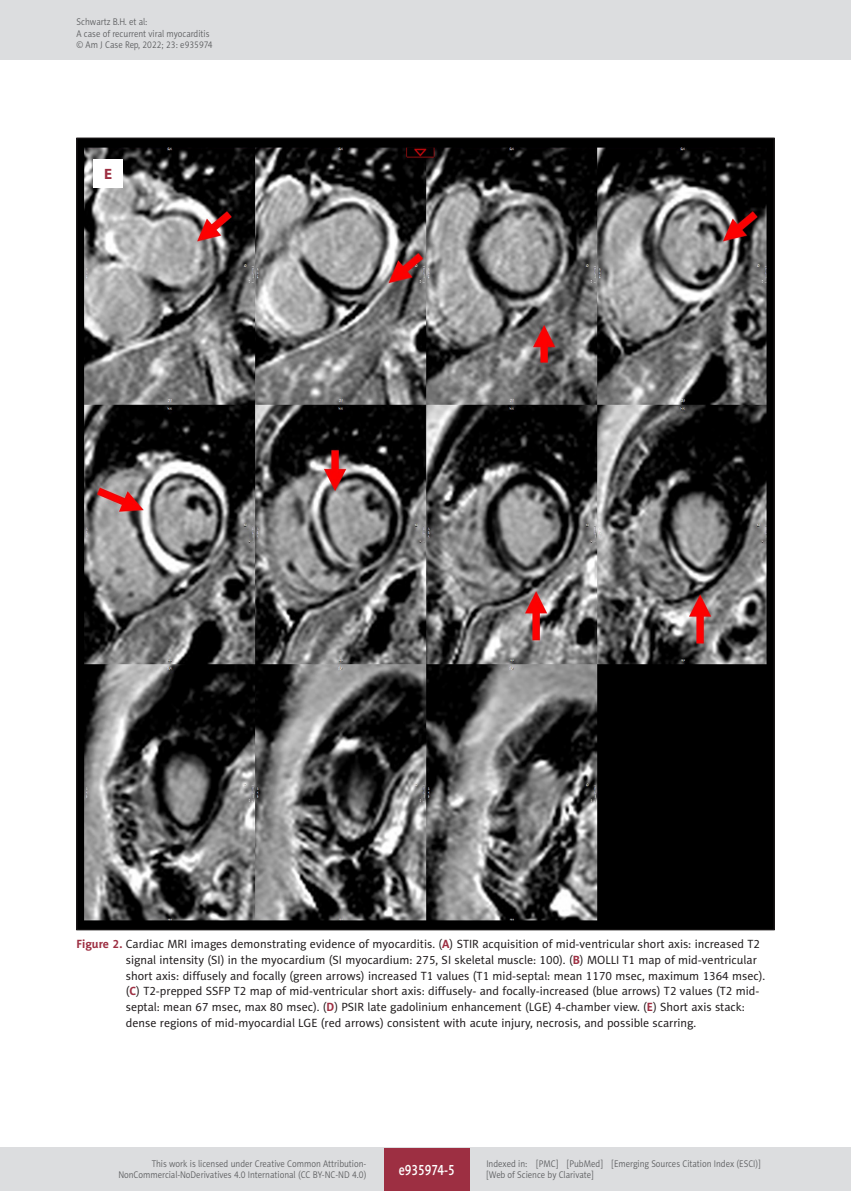
<style>
.page{position:relative;width:851px;height:1191px;background:#fff}
.page>*{position:absolute;margin:0;border:0;box-sizing:border-box;transform-origin:0 0}
.t1{font:15px "Naomi Sans EFN Medium";color:#fff;scale:.8 1}
.t2{font:700 15px "Myriad Pro";color:#9d2f42}
.AJCR_Rycina_tytul{font:12px/15.8px "Naomi Sans EFN";color:#231f20}
.t3{font:9.75px/11.2px "Naomi Sans EFN Light";color:#57585a;scale:.9 1}
.s1{font-weight:700;color:#9d2f42}
</style>
<div class="page">
<img style="left:79px;top:140px;width:693px;height:788px">
<div style="left:94px;top:160px;width:29px;height:28px;background:#fff"></div>
<div style="left:0;top:0;width:850px;height:60px;background:#dcdddf"></div>
<div style="left:0;top:1148px;width:850px;height:43px;background:#dcdddf"></div>
<div style="left:384px;top:1147px;width:85px;height:43px;background:#9d2f42"></div>
<p class="t3" style="left:77px;top:16px;width:153px">Schwartz B.H. et al:<br>A case of recurrent viral myocarditis © Am J Case Rep, 2022; 23: e935974</p>
<p class="t2" style="left:104px;top:165px;width:10px">E</p>
<p class="AJCR_Rycina_tytul" style="left:126px;top:936px;width:640px;text-indent:-49px"><span class="s1">Figure 2.</span> Cardiac MRI images demonstrating evidence of myocarditis. (<span class="s1">A</span>) STIR acquisition of mid-ventricular short axis: increased T2 signal intensity (SI) in the myocardium (SI myocardium: 275, SI skeletal muscle: 100). (<span class="s1">B</span>) MOLLI T1 map of mid-ventricular short axis: diffusely and focally (green arrows) increased T1 values (T1 mid-septal: mean 1170 msec, maximum 1364 msec). (<span class="s1">C</span>) T2-prepped SSFP T2 map of mid-ventricular short axis: diffusely- and focally-increased (blue arrows) T2 values (T2 mid&shy;septal: mean 67 msec, max 80 msec). (<span class="s1">D</span>) PSIR late gadolinium enhancement (LGE) 4-chamber view. (<span class="s1">E</span>) Short axis stack: dense regions of mid-myocardial LGE (red arrows) consistent with acute injury, necrosis, and possible scarring.</p>
<p class="t3" style="left:118px;top:1158px;width:277px;text-align:right">This work is licensed under Creative Common Attribution-<br>NonCommercial-NoDerivatives 4.0 International (CC BY-NC-ND 4.0)</p>
<p class="t1" style="left:398px;top:1160px;width:71px">e935974-5</p>
<p class="t3" style="left:486px;top:1158px;width:306px">Indexed in: [PMC] [PubMed] [Emerging Sources Citation Index (ESCI)] [Web of Science by Clarivate]</p>
</div>
